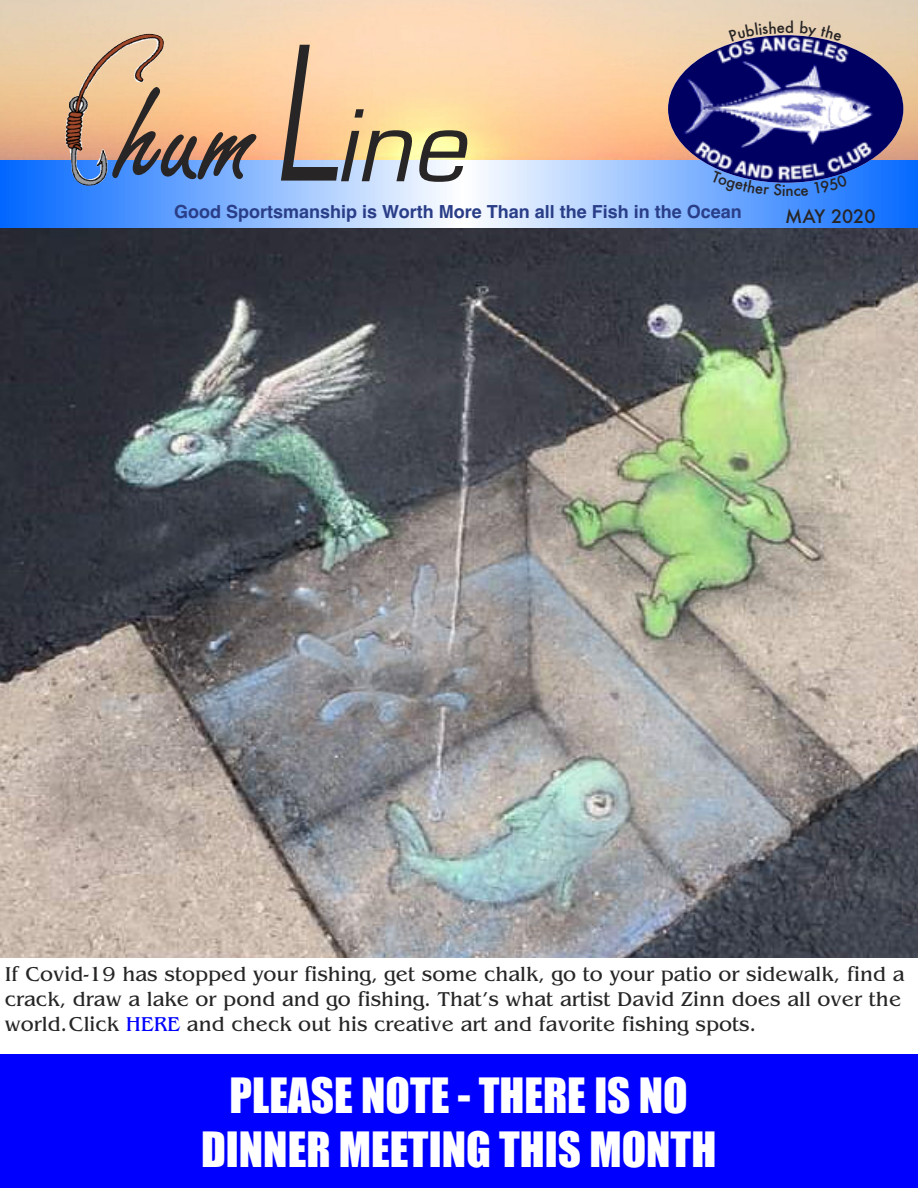
<style>
.page{position:relative;width:918px;height:1188px;background:#fff}
.page>*{position:absolute;margin:0;border:0;box-sizing:border-box;transform-origin:0 0}
.t1{font:144px "Freestyle Script";color:#272526}
.t2{font:45px/54px "Impact";color:#fff;text-align:center}
.t3{font:21px/25.2px "Benguiat";color:#272526}
.t4{font:700 18px "Helvetica";color:#2a3e88}
.t5{font:500 18px "Futura";color:#272526}
.t6{font:500 15px "Futura";color:#272526}
.s1{font-family:"Eurostile";font-style:italic;font-size:181.2px}
.s2{font-family:"Eurostile";font-style:italic;font-size:96px}
.s3{color:#00f}
</style>
<div class="page">
<img style="left:0;top:0;width:918px;height:160px">
<svg style="left:0;top:160px;width:918px;height:68px;background:#87b7fe"></svg>
<img style="left:65px;top:34px;width:99px;height:152px">
<img style="left:668px;top:35px;width:235px;height:148px;border-radius:50%">
<img style="left:0;top:228px;width:918px;height:730px">
<div style="left:0;top:1054px;width:918px;height:134px;background:#00f"></div>
<svg style="left:729px;top:21px;width:64px;height:20px"></svg>
<svg style="left:800px;top:21px;width:42px;height:21px"></svg>
<svg style="left:711px;top:170px;width:74px;height:26px;background:#618ce0"></svg>
<svg style="left:794px;top:188px;width:14px;height:8px"></svg>
<svg style="left:814px;top:175px;width:34px;height:19px"></svg>
<h1 class="t1" style="left:114px;top:48px;width:352px">hum<span class="s1">L</span><span class="s2">ine</span></h1>
<p class="t4" style="left:174px;top:202px;width:569px">Good Sportsmanship is Worth More Than all the Fish in the Ocean</p>
<p class="t5" style="left:785px;top:206px;width:92px">MAY 2020</p>
<p class="t6" style="left:786px;top:182px;width:10px">n</p>
<p class="t3" style="left:5px;top:961px;width:901px">If Covid-19 has stopped your fishing, get some chalk, go to your patio or sidewalk, find a crack, draw a lake or pond and go fishing. That’s what artist David Zinn does all over the world.Click <span class="s3">HERE</span> and check out his creative art and favorite fishing spots.</p>
<h2 class="t2" style="left:201px;top:1071px;width:517px">PLEASE NOTE - THERE IS NO<br>DINNER MEETING THIS MONTH</h2>
</div>
